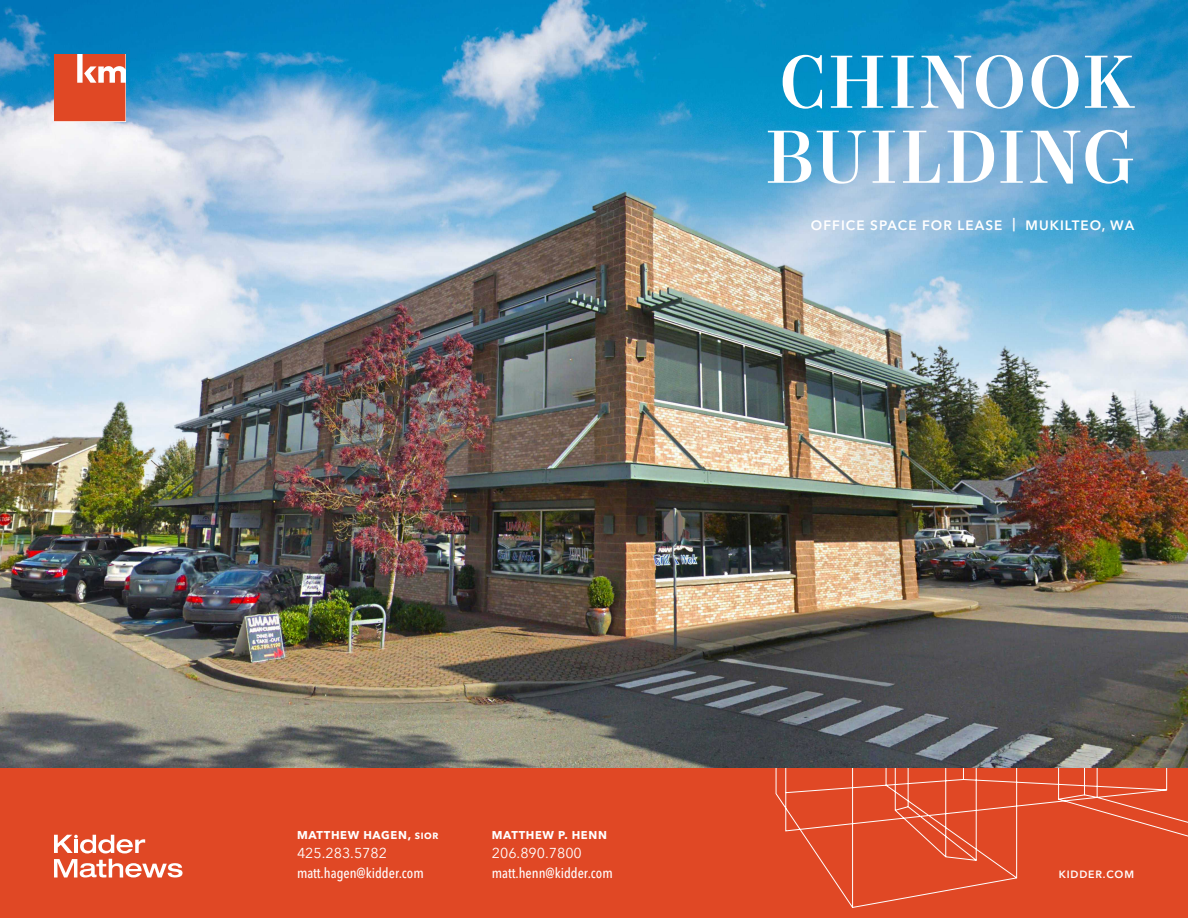
<style>
.page{position:relative;width:1188px;height:918px;background:#fff}
.page>*{position:absolute;margin:0;border:0;box-sizing:border-box;transform-origin:0 0}
.Headline_-_Large_-_A{font:500 75px/75px "Mort Modern 09";letter-spacing:.01em;color:#fff}
.Contact_Info_-_White{font:500 condensed 14.25px "Avenir Next LT Pro";color:#fff}
.Contact_Info_-_White-2{font:14.25px "Avenir Next LT Pro";color:#fff}
.Property_Address_-_W{font:600 13.5px "Avenir Next LT Pro";letter-spacing:.08em;color:#fff}
.Contact_Info_-_White-3{font:700 11.25px "Avenir Next LT Pro";letter-spacing:.06em;color:#fff}
.t1{font:600 10.5px "Avenir Next LT Pro";letter-spacing:.08em;color:#fff}
.s1{font-size:9px}
</style>
<div class="page">
<div style="left:0;top:768px;width:1188px;height:150px;background:#e04825"></div>
<svg style="left:54px;top:859px;width:129px;height:19px"></svg>
<svg style="left:54px;top:835px;width:91px;height:18px"></svg>
<svg style="left:775px;top:768px;width:413px;height:140px"></svg>
<img style="left:0;top:0;width:1188px;height:768px">
<svg style="left:54px;top:54px;width:71px;height:67px"></svg>
<p class="Headline_-_Large_-_A" style="left:764px;top:48px;width:371px">CHINOOK<br>BUILDING</p>
<p class="Property_Address_-_W" style="left:811px;top:217px;width:325px">OFFICE SPACE FOR LEASE | MUKILTEO, WA</p>
<p class="Contact_Info_-_White-3" style="left:297px;top:828px;width:143px">MATTHEW HAGEN, <span class="s1">SIOR</span></p>
<p class="Contact_Info_-_White-2" style="left:297px;top:845px;width:92px">425.283.5782</p>
<p class="Contact_Info_-_White" style="left:297px;top:864px;width:128px">matt.hagen@kidder.com</p>
<p class="Contact_Info_-_White-3" style="left:492px;top:828px;width:117px">MATTHEW P. HENN</p>
<p class="Contact_Info_-_White-2" style="left:492px;top:845px;width:92px">206.890.7800</p>
<p class="Contact_Info_-_White" style="left:492px;top:864px;width:122px">matt.henn@kidder.com</p>
<p class="t1" style="left:1059px;top:867px;width:77px">KIDDER.COM</p>
</div>
